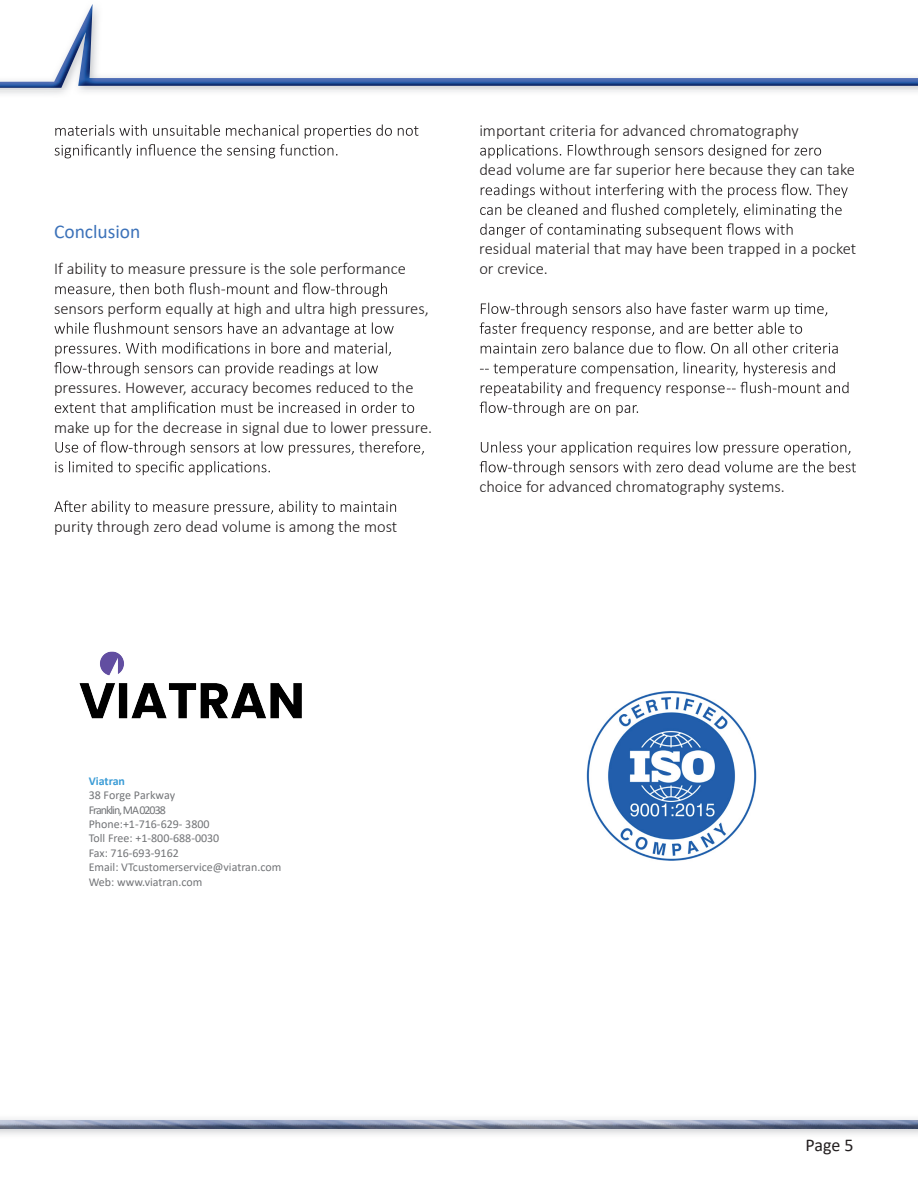
<style>
.page{position:relative;width:918px;height:1188px;background:#fff}
.page>*{position:absolute;margin:0;border:0;box-sizing:border-box;transform-origin:0 0}
.t1{font:19.5px "Calibri";color:#3c72b9}
.t2{font:18px "Calibri";color:#231f20}
.t3{font:300 16.5px/19.8px "Calibri";color:#231f20}
.t4{font:12px/14.4px "Calibri";color:#727477}
.t5{font:700 12px "Calibri";color:#3b9cd6}
</style>
<div class="page">
<hr style="left:0;top:88px;width:918px;height:2px;background:#e1e2e4">
<img style="left:0;top:88px;width:61px;height:1px">
<img style="left:0;top:4px;width:918px;height:84px">
<svg style="left:55px;top:124px;width:363px;height:34px"></svg>
<svg style="left:55px;top:283px;width:332px;height:14px"></svg>
<svg style="left:55px;top:322px;width:339px;height:34px"></svg>
<svg style="left:54px;top:362px;width:324px;height:14px"></svg>
<svg style="left:55px;top:402px;width:359px;height:14px"></svg>
<svg style="left:55px;top:441px;width:369px;height:14px"></svg>
<svg style="left:55px;top:461px;width:215px;height:14px"></svg>
<svg style="left:54px;top:501px;width:342px;height:14px"></svg>
<img style="left:0;top:1119px;width:918px;height:16px">
<svg style="left:480px;top:144px;width:341px;height:14px"></svg>
<svg style="left:481px;top:184px;width:367px;height:14px"></svg>
<svg style="left:480px;top:204px;width:362px;height:34px"></svg>
<svg style="left:480px;top:303px;width:358px;height:51px"></svg>
<svg style="left:480px;top:362px;width:355px;height:14px"></svg>
<svg style="left:481px;top:382px;width:368px;height:14px"></svg>
<svg style="left:480px;top:402px;width:158px;height:14px"></svg>
<svg style="left:481px;top:441px;width:369px;height:14px"></svg>
<svg style="left:480px;top:461px;width:376px;height:14px"></svg>
<img style="left:586px;top:690px;width:171px;height:171px">
<img style="left:79px;top:651px;width:223px;height:68px">
<p class="t1" style="left:54px;top:218px;width:88px">Conclusion</p>
<p class="t3" style="left:54px;top:259px;width:354px">If ability to measure pressure is the sole performance</p>
<p class="t3" style="left:54px;top:298px;width:376px">sensors perform equally at high and ultra high pressures,</p>
<p class="t3" style="left:54px;top:378px;width:361px">pressures. However, accuracy becomes reduced to the</p>
<p class="t3" style="left:54px;top:417px;width:380px">make up for the decrease in signal due to lower pressure.</p>
<p class="t3" style="left:54px;top:516px;width:345px">purity through zero dead volume is among the most</p>
<p class="t3" style="left:479px;top:120px;width:321px">important criteria for advanced chromatography</p>
<p class="t3" style="left:479px;top:160px;width:377px">dead volume are far superior here because they can take</p>
<p class="t3" style="left:479px;top:239px;width:378px">residual material that may have been trapped in a pocket or crevice.</p>
<p class="t3" style="left:479px;top:477px;width:307px">choice for advanced chromatography systems.</p>
<p class="t5" style="left:89px;top:772px;width:38px">Viatran</p>
<p class="t4" style="left:89px;top:788px;width:194px">38 Forge Parkway<br>Franklin,MA 02038<br>Phone:+1-716-629- 3800<br>Toll Free: +1-800-688-0030<br>Fax: 716-693-9162<br>Email: VTcustomerservice@viatran.com<br>Web: www.viatran.com</p>
<p class="t2" style="left:806px;top:1133px;width:50px">Page 5</p>
</div>
